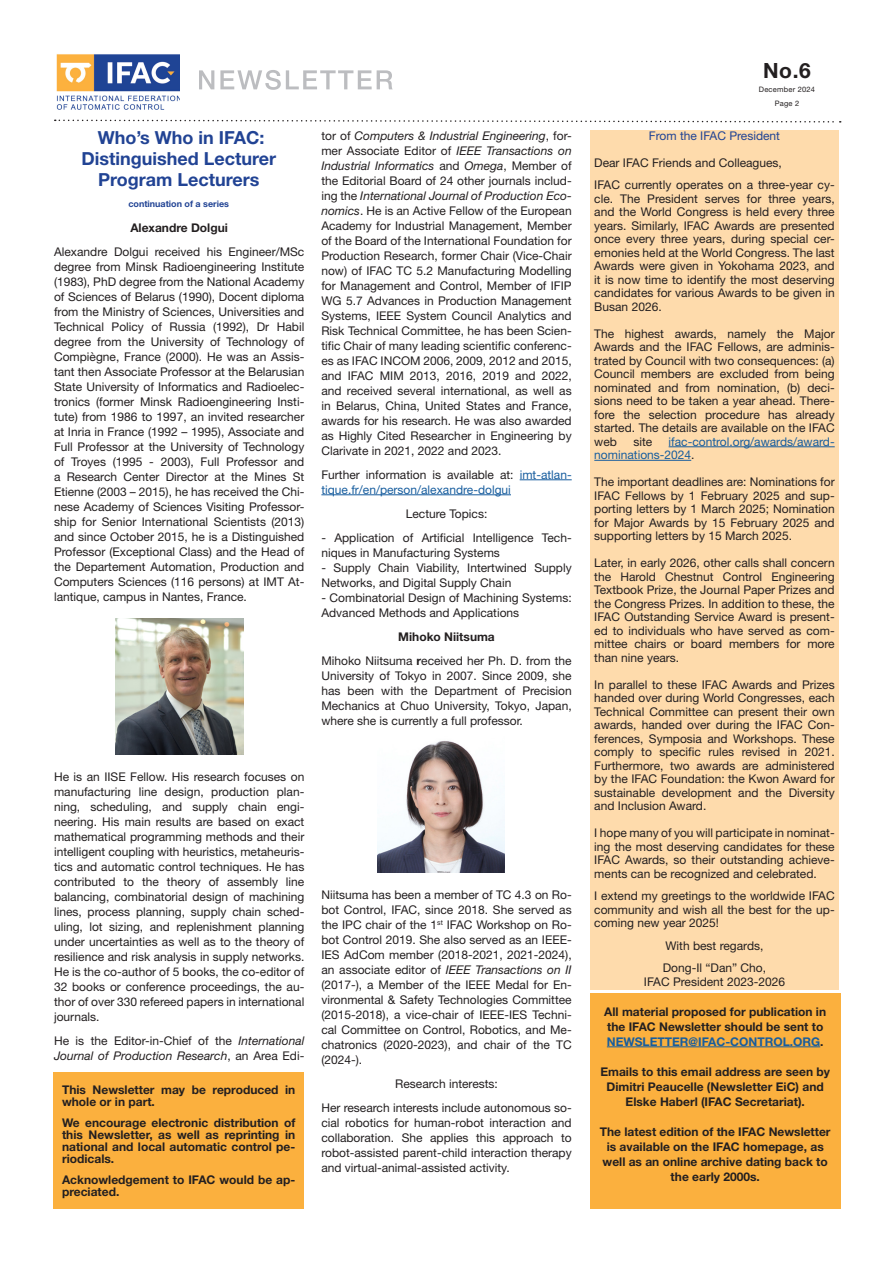
<style>
.page{position:relative;width:893px;height:1263px;background:#fff}
.page>*{position:absolute;margin:0;border:0;box-sizing:border-box;transform-origin:0 0}
.t1{font:700 21px "Helvetica Neue";color:#231f20}
.t2{font:700 18px "Helvetica Neue";color:#214394}
.t3{font:12px/15px "Helvetica Neue";color:#231f20;text-align:justify}
.t4{font:700 12px/15px "Helvetica Neue";color:#231f20}
.t5{font:12px/13.5px "Helvetica Neue";color:#175d9e}
.t6{font:italic 12px/15px "Helvetica Neue";color:#231f20}
.t7{font:12px "Helvetica Neue";color:#214394}
.t8{font:700 9px "Helvetica Neue";color:#214394}
.t9{font:7.5px "Helvetica Neue";letter-spacing:.03em;color:#231f20}
.s1{font-style:italic}
.s2{color:#231f20}
.s3{font-weight:700}
.s4{font-style:normal}
.s5{color:#175d9e}
</style>
<div class="page">
<img style="left:56px;top:54px;width:123px;height:56px">
<svg style="left:199px;top:70px;width:194px;height:20px"></svg>
<svg style="left:55px;top:119px;width:786px;height:4px"></svg>
<div style="left:590px;top:130px;width:249px;height:859px;background:#fedbac"></div>
<hr style="left:669px;top:446px;width:166px;height:1px;background:#175d9e">
<hr style="left:594px;top:460px;width:97px;height:1px;background:#175d9e">
<hr style="left:520px;top:479px;width:52px;height:1px;background:#175d9e">
<hr style="left:321px;top:494px;width:190px;height:1px;background:#175d9e">
<div style="left:54px;top:1072px;width:250px;height:137px;background:#fbb03e"></div>
<img style="left:116px;top:618px;width:127px;height:136px">
<img style="left:377px;top:741px;width:128px;height:132px">
<div style="left:590px;top:993px;width:250px;height:216px;background:#fbb03e"></div>
<hr style="left:607px;top:1046px;width:213px;height:1px;background:#175d9e">
<p class="t2" style="left:98px;top:127px;width:168px">Who’s Who in IFAC:</p>
<p class="t2" style="left:81px;top:148px;width:196px">Distinguished Lecturer</p>
<p class="t2" style="left:98px;top:169px;width:163px">Program Lecturers</p>
<p class="t8" style="left:128px;top:198px;width:102px">continuation of a series</p>
<p class="t4" style="left:130px;top:220px;width:99px">Alexandre Dolgui</p>
<p class="t3" style="left:54px;top:244px;width:252px">Alexandre Dolgui received his Engineer/MSc degree from Minsk Radioengineering Institute (1983), PhD degree from the National Academy of Sciences of Belarus (1990), Docent diploma from the Ministry of Sciences, Universities and Technical Policy of Russia (1992), Dr Habil degree from the University of Technology of Compiègne, France (2000). He was an Assis&shy;tant then Associate Professor at the Belarusian State University of Informatics and Radioelec&shy;tronics (former Minsk Radioengineering Insti&shy;tute) from 1986 to 1997, an invited researcher at Inria in France (1992 – 1995), Associate and Full Professor at the University of Technology of Troyes (1995 - 2003), Full Professor and a Research Center Director at the Mines St Etienne (2003 – 2015), he has received the Chi&shy;nese Academy of Sciences Visiting Professor&shy;ship for Senior International Scientists (2013) and since October 2015, he is a Distinguished Professor (Exceptional Class) and the Head of the Departement Automation, Production and Computers Sciences (116 persons) at IMT At&shy;lantique, campus in Nantes, France.</p>
<p class="t3" style="left:321px;top:128px;width:252px">tor of <span class="s1">Computers &amp; Industrial Engineering</span>, for&shy;mer Associate Editor of <span class="s1">IEEE Transactions on Industrial Informatics</span> and <span class="s1">Omega</span>, Member of the Editorial Board of 24 other journals includ&shy;ing the <span class="s1">International Journal of Production Eco&shy;nomics</span>. He is an Active Fellow of the European Academy for Industrial Management, Member of the Board of the International Foundation for Production Research, former Chair (Vice-Chair now) of IFAC TC 5.2 Manufacturing Modelling for Management and Control, Member of IFIP WG 5.7 Advances in Production Management Systems, IEEE System Council Analytics and Risk Technical Committee, he has been Scien&shy;tific Chair of many leading scientific conferenc&shy;es as IFAC INCOM 2006, 2009, 2012 and 2015, and IFAC MIM 2013, 2016, 2019 and 2022, and received several international, as well as in Belarus, China, United States and France, awards for his research. He was also awarded as Highly Cited Researcher in Engineering by Clarivate in 2021, 2022 and 2023.</p>
<p class="t5" style="left:321px;top:467px;width:252px;line-height:15px"><span class="s2">Further information is available at:</span> imt-atlan&shy;tique.fr/en/person/alexandre-dolgui</p>
<p class="t3" style="left:406px;top:506px;width:83px">Lecture Topics:</p>
<p class="t3" style="left:321px;top:530px;width:252px">- Application of Artificial Intelligence Tech&shy;niques in Manufacturing Systems</p>
<p class="t3" style="left:321px;top:560px;width:252px">- Supply Chain Viability, Intertwined Supply<br>Networks, and Digital Supply Chain</p>
<p class="t3" style="left:321px;top:590px;width:252px">- Combinatorial Design of Machining Systems:<br>Advanced Methods and Applications</p>
<p class="t4" style="left:398px;top:629px;width:98px">Mihoko Niitsuma</p>
<p class="t3" style="left:321px;top:653px;width:252px">Mihoko Niitsuma <span class="s3">r</span>eceived her Ph. D. from the University of Tokyo in 2007. Since 2009, she has been with the Department of Precision Mechanics at Chuo University, Tokyo, Japan, where she is currently a full professor.</p>
<p class="t3" style="left:54px;top:769px;width:252px">He is an IISE Fellow. His research focuses on manufacturing line design, production plan&shy;ning, scheduling, and supply chain engi&shy;neering. His main results are based on exact mathematical programming methods and their intelligent coupling with heuristics, metaheuris&shy;tics and automatic control techniques. He has contributed to the theory of assembly line balancing, combinatorial design of machining lines, process planning, supply chain sched&shy;uling, lot sizing, and replenishment planning under uncertainties as well as to the theory of resilience and risk analysis in supply networks.<br>He is the co-author of 5 books, the co-editor of 32 books or conference proceedings, the au&shy;thor of over 330 refereed papers in international journals.</p>
<p class="t6" style="left:54px;top:1033px;width:252px"><span class="s4">He is the Editor-in-Chief of the</span> International<br>Journal of Production Research<span class="s4">, an Area Edi-</span></p>
<p class="t4" style="left:62px;top:1083px;width:235px;line-height:12px">This Newsletter may be reproduced in whole or in part.</p>
<p class="t4" style="left:62px;top:1116px;width:235px;line-height:12px;text-align:justify">We encourage electronic distribution of this Newsletter, as well as reprinting in national and local automatic control pe&shy;riodicals.</p>
<p class="t4" style="left:62px;top:1173px;width:235px;line-height:12px">Acknowledgement to IFAC would be ap&shy;preciated.</p>
<p class="t3" style="left:321px;top:887px;width:252px">Niitsuma has been a member of TC 4.3 on Ro&shy;bot Control, IFAC, since 2018. She served as the IPC chair of the 1<sup>st</sup> IFAC Workshop on Ro&shy;bot Control 2019. She also served as an IEEE-IES AdCom member (2018-2021, 2021-2024), an associate editor of <span class="s1">IEEE Transactions on II </span>(2017-), a Member of the IEEE Medal for En&shy;vironmental &amp; Safety Technologies Committee (2015-2018), a vice-chair of IEEE-IES Techni&shy;cal Committee on Control, Robotics, and Me&shy;chatronics (2020-2023), and chair of the TC (2024-).</p>
<p class="t3" style="left:395px;top:1076px;width:104px">Research interests:</p>
<p class="t3" style="left:321px;top:1100px;width:252px">Her research interests include autonomous so&shy;cial robotics for human-robot interaction and collaboration. She applies this approach to robot-assisted parent-child interaction therapy and virtual-animal-assisted activity.</p>
<p class="t1" style="left:763px;top:57px;width:49px">No.6</p>
<p class="t9" style="left:759px;top:85px;width:58px">December 2024</p>
<p class="t9" style="left:775px;top:98px;width:26px">Page 2</p>
<p class="t7" style="left:649px;top:128px;width:133px">From the IFAC President</p>
<p class="t3" style="left:594px;top:155px;width:189px">Dear IFAC Friends and Colleagues,</p>
<p class="t3" style="left:594px;top:178px;width:242px;line-height:13.5px">IFAC currently operates on a three-year cy&shy;cle. The President serves for three years, and the World Congress is held every three years. Similarly, IFAC Awards are presented once every three years, during special cer&shy;emonies held at the World Congress. The last Awards were given in Yokohama 2023, and it is now time to identify the most deserving candidates for various Awards to be given in Busan 2026.</p>
<p class="t3" style="left:594px;top:326px;width:242px;line-height:13.5px">The highest awards, namely the Major Awards and the IFAC Fellows, are adminis&shy;trated by Council with two consequences: (a)<br>Council members are excluded from being nominated and from nomination, (b) deci&shy;sions need to be taken a year ahead. There&shy;fore the selection procedure has already started. The details are available on the IFAC web</p>
<p class="t5" style="left:594px;top:434px;width:242px;text-indent:74px">ifac-control.org/awards/award&shy;nominations-2024<span class="s2">.</span></p>
<p class="t3" style="left:594px;top:475px;width:242px;line-height:13.5px">The important deadlines are: Nominations for IFAC Fellows by 1 February 2025 and sup&shy;porting letters by 1 March 2025; Nomination for Major Awards by 15 February 2025 and supporting letters by 15 March 2025.</p>
<p class="t3" style="left:594px;top:556px;width:242px;line-height:13.5px">Later, in early 2026, other calls shall concern the Harold Chestnut Control Engineering Textbook Prize, the Journal Paper Prizes and the Congress Prizes. In addition to these, the IFAC Outstanding Service Award is present&shy;ed to individuals who have served as com&shy;mittee chairs or board members for more than nine years.</p>
<p class="t3" style="left:594px;top:677px;width:242px;line-height:13.5px">In parallel to these IFAC Awards and Prizes handed over during World Congresses, each Technical Committee can present their own awards, handed over during the IFAC Con&shy;ferences, Symposia and Workshops. These comply to specific rules revised in 2021.<br>Furthermore, two awards are administered by the IFAC Foundation: the Kwon Award for sustainable development and the Diversity and Inclusion Award.</p>
<p class="t3" style="left:594px;top:826px;width:242px;line-height:13.5px">I hope many of you will participate in nominat&shy;ing the most deserving candidates for these IFAC Awards, so their outstanding achieve&shy;ments can be recognized and celebrated.</p>
<p class="t3" style="left:594px;top:889px;width:242px;line-height:13.5px">I extend my greetings to the worldwide IFAC community and wish all the best for the up&shy;coming new year 2025!</p>
<p class="t3" style="left:665px;top:938px;width:100px">With best regards,</p>
<p class="t3" style="left:663px;top:960px;width:105px">Dong-Il “Dan” Cho,</p>
<p class="t3" style="left:644px;top:974px;width:143px">IFAC President 2023-2026</p>
<p class="t3" style="left:633px;top:434px;width:20px">site</p>
<p class="t4" style="left:604px;top:1003px;width:223px">All material proposed for publication in the IFAC Newsletter should be sent to<br><span class="s5">NEWSLETTER@IFAC-CONTROL.ORG</span>.</p>
<p class="t4" style="left:600px;top:1063px;width:231px;text-align:center">Emails to this email address are seen by<br>Dimitri Peaucelle (Newsletter EiC) and<br>Elske Haberl (IFAC Secretariat).</p>
<p class="t4" style="left:600px;top:1123px;width:232px;text-align:center">The latest edition of the IFAC Newsletter is available on the IFAC homepage, as well as an online archive dating back to the early 2000s.</p>
</div>
